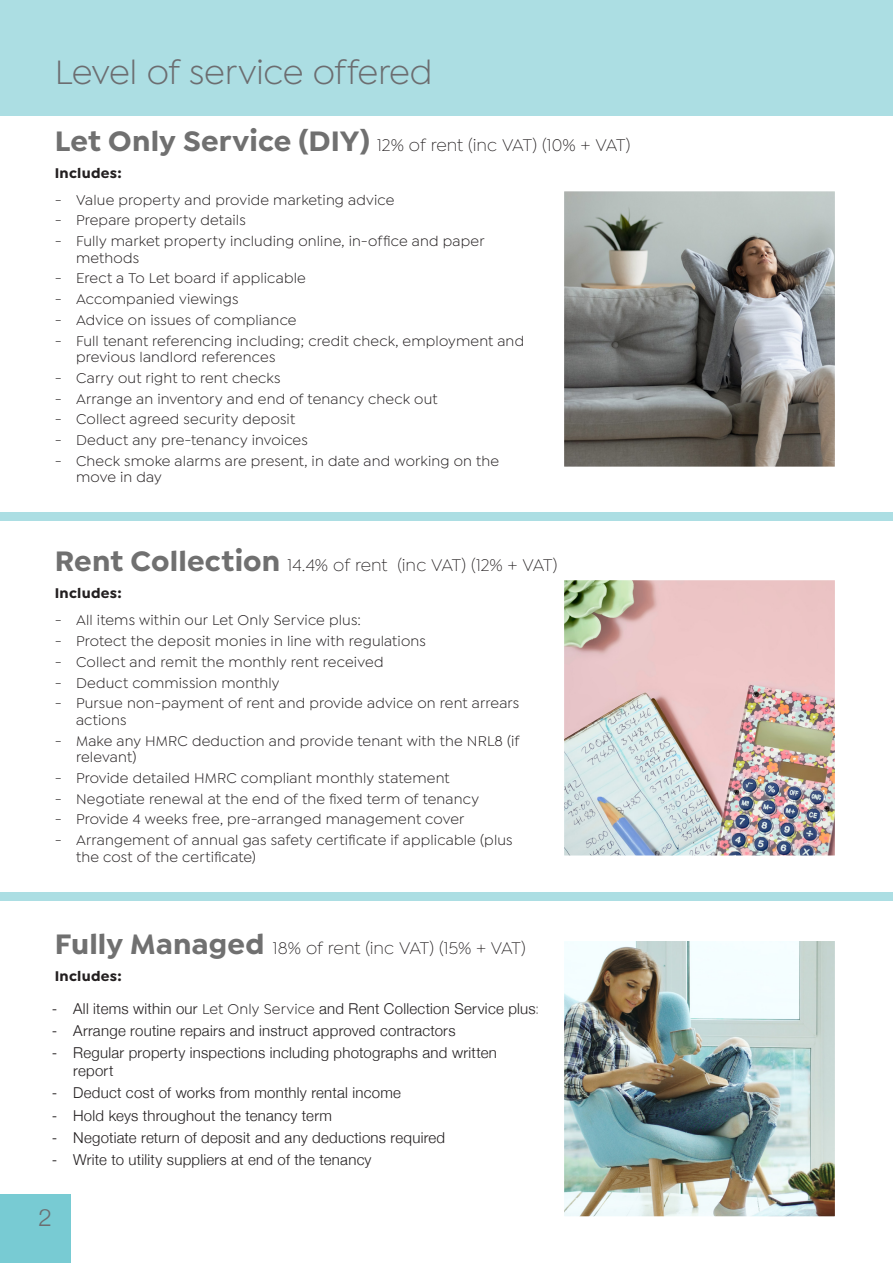
<style>
.page{position:relative;width:893px;height:1263px;background:#fff}
.page>*{position:absolute;margin:0;border:0;box-sizing:border-box;transform-origin:0 0}
.t1{font:36px "Isidora Sans";letter-spacing:-.015em;color:#6c6d70}
.t2{font:300 24px "Helvetica Neue";color:#6c6d70}
.t3{font:300 18px "Isidora Sans";letter-spacing:-.01em;color:#231f20}
.t4{font:15px/16.5px "Isidora Sans";letter-spacing:.01em;color:#231f20}
.t5{font:300 15px/18px "Helvetica Neue";letter-spacing:.015em;color:#231f20}
.t6{font:700 15px "Isidora Sans";letter-spacing:.015em;color:#231f20}
.s1{font-weight:700;font-size:30px;color:#707070}
.s2{font-family:"Isidora Sans";font-weight:400}
</style>
<div class="page">
<div style="left:0;top:0;width:893px;height:116px;background:#acdee3"></div>
<img style="left:565px;top:193px;width:268px;height:272px">
<img style="left:565px;top:582px;width:268px;height:272px">
<img style="left:565px;top:942px;width:268px;height:273px">
<div style="left:0;top:1194px;width:70px;height:69px;background:#78cbd3"></div>
<div style="left:0;top:512px;width:893px;height:9px;background:#acdee3"></div>
<div style="left:0;top:892px;width:893px;height:8px;background:#acdee3"></div>
<p class="t1" style="left:55px;top:52px;width:379px">Level of service offered</p>
<p class="t3" style="left:55px;top:135px;width:577px"><span class="s1">Let Only Service (DIY)</span> 12% of rent (inc VAT) (10% + VAT)</p>
<p class="t6" style="left:55px;top:163px;width:68px">Includes:</p>
<p class="t4" style="left:55px;top:191px;width:341px">- Value property and provide marketing advice</p>
<p class="t4" style="left:55px;top:212px;width:193px">- Prepare property details</p>
<p class="t4" style="left:76px;top:233px;width:410px;text-indent:-21px">- Fully market property including online, in-office and paper methods</p>
<p class="t4" style="left:55px;top:270px;width:253px">- Erect a To Let board if applicable</p>
<p class="t4" style="left:55px;top:291px;width:185px">- Accompanied viewings</p>
<p class="t4" style="left:55px;top:311px;width:243px">- Advice on issues of compliance</p>
<p class="t4" style="left:76px;top:332px;width:450px;text-indent:-21px">- Full tenant referencing including; credit check, employment and previous landlord references</p>
<p class="t4" style="left:55px;top:369px;width:227px">- Carry out right to rent checks</p>
<p class="t4" style="left:55px;top:390px;width:384px">- Arrange an inventory and end of tenancy check out</p>
<p class="t4" style="left:55px;top:411px;width:242px">- Collect agreed security deposit</p>
<p class="t4" style="left:55px;top:432px;width:255px">- Deduct any pre-tenancy invoices</p>
<p class="t4" style="left:76px;top:452px;width:425px;text-indent:-21px">- Check smoke alarms are present, in date and working on the move in day</p>
<p class="t3" style="left:55px;top:555px;width:504px"><span class="s1">Rent Collection</span> 14.4% of rent (inc VAT) (12% + VAT)</p>
<p class="t6" style="left:55px;top:584px;width:68px">Includes:</p>
<p class="t4" style="left:55px;top:612px;width:308px">- All items within our Let Only Service plus:</p>
<p class="t4" style="left:55px;top:633px;width:373px">- Protect the deposit monies in line with regulations</p>
<p class="t4" style="left:55px;top:653px;width:330px">- Collect and remit the monthly rent received</p>
<p class="t4" style="left:55px;top:674px;width:226px">- Deduct commission monthly</p>
<p class="t4" style="left:76px;top:695px;width:445px;text-indent:-21px">- Pursue non-payment of rent and provide advice on rent arrears actions</p>
<p class="t4" style="left:76px;top:732px;width:445px;text-indent:-21px">- Make any HMRC deduction and provide tenant with the NRL8 (if relevant)</p>
<p class="t4" style="left:55px;top:769px;width:396px">- Provide detailed HMRC compliant monthly statement</p>
<p class="t4" style="left:55px;top:790px;width:426px">- Negotiate renewal at the end of the fixed term of tenancy</p>
<p class="t4" style="left:55px;top:811px;width:411px">- Provide 4 weeks free, pre-arranged management cover</p>
<p class="t4" style="left:76px;top:832px;width:438px;text-indent:-21px">- Arrangement of annual gas safety certificate if applicable (plus the cost of the certificate)</p>
<p class="t3" style="left:55px;top:938px;width:473px"><span class="s1">Fully Managed</span> 18% of rent (inc VAT) (15% + VAT)</p>
<p class="t6" style="left:55px;top:967px;width:68px">Includes:</p>
<p class="t5" style="left:52px;top:998px;width:489px">- All items within our <span class="s2">Let Only Service</span> and Rent Collection Service plus:</p>
<p class="t5" style="left:52px;top:1020px;width:405px">- Arrange routine repairs and instruct approved contractors</p>
<p class="t5" style="left:73px;top:1043px;width:425px;text-indent:-21px">- Regular property inspections including photographs and written report</p>
<p class="t5" style="left:52px;top:1083px;width:351px">- Deduct cost of works from monthly rental income</p>
<p class="t5" style="left:52px;top:1105px;width:281px">- Hold keys throughout the tenancy term</p>
<p class="t5" style="left:52px;top:1127px;width:395px">- Negotiate return of deposit and any deductions required</p>
<p class="t5" style="left:52px;top:1150px;width:321px">- Write to utility suppliers at end of the tenancy</p>
<p class="t2" style="left:39px;top:1198px;width:15px">2</p>
</div>
